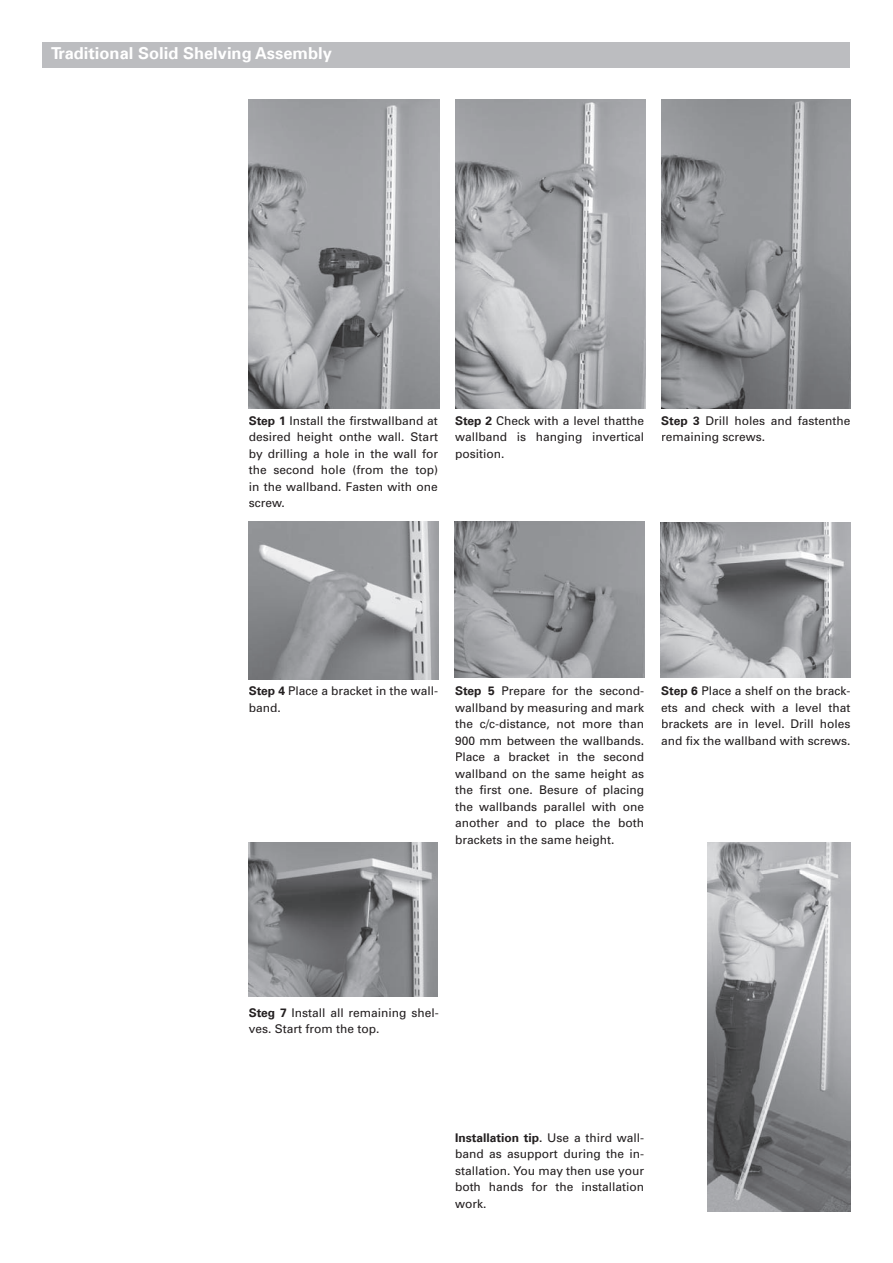
<style>
.page{position:relative;width:893px;height:1263px;background:#fff}
.page>*{position:absolute;margin:0;border:0;box-sizing:border-box;transform-origin:0 0}
.t1{font:700 16.5px "Univers LT";color:#fff}
.t2{font:12px/16.5px "Univers";color:#231f20;text-align:justify}
.t3{font:700 12px "Univers LT";color:#231f20}
.s1{font-family:"Univers LT";font-weight:700}
.s2{font-family:"Univers";font-weight:400}
</style>
<div class="page">
<div style="left:43px;top:43px;width:807px;height:25px;background:#bcbdc0"></div>
<img style="left:249px;top:522px;width:189px;height:158px">
<img style="left:454px;top:522px;width:191px;height:155px">
<img style="left:455px;top:99px;width:190px;height:310px">
<img style="left:661px;top:99px;width:189px;height:310px">
<img style="left:249px;top:99px;width:190px;height:310px">
<img style="left:707px;top:842px;width:143px;height:370px">
<img style="left:249px;top:842px;width:189px;height:155px">
<img style="left:660px;top:522px;width:190px;height:155px">
<h1 class="t1" style="left:51px;top:44px;width:283px">Traditional Solid Shelving Assembly</h1>
<p class="t2" style="left:249px;top:412px;width:191px"><span class="s1">Step 1</span> Install the firstwallband at desired height onthe wall. Start by drilling a hole in the wall for the second hole (from the top) in the wallband. Fasten with one screw.</p>
<p class="t2" style="left:455px;top:412px;width:191px"><span class="s1">Step 2</span> Check with a level thatthe wallband is hanging invertical position.</p>
<p class="t2" style="left:661px;top:412px;width:191px"><span class="s1">Step 3</span> Drill holes and fastenthe remaining screws.</p>
<p class="t2" style="left:249px;top:683px;width:191px"><span class="s1">Step 4</span> Place a bracket in the wall&shy;band.</p>
<p class="t2" style="left:455px;top:683px;width:191px"><span class="s1">Step 5</span> Prepare for the second&shy;wallband by measuring and mark the c/c-distance, not more than 900 mm between the wallbands.<br>Place a bracket in the second wallband on the same height as the first one. Besure of placing the wallbands parallel with one another and to place the both brackets in the same height.</p>
<p class="t2" style="left:661px;top:683px;width:191px"><span class="s1">Step 6</span> Place a shelf on the brack&shy;ets and check with a level that brackets are in level. Drill holes and fix the wallband with screws.</p>
<p class="t2" style="left:249px;top:1004px;width:192px"><span class="s1">Steg 7</span> Install all remaining shel&shy;ves. Start from the top.</p>
<p class="t3" style="left:455px;top:1131px;width:191px">Installation tip. <span class="s2">Use a third wall-</span></p>
<p class="t2" style="left:455px;top:1146px;width:191px">band as asupport during the in&shy;stallation. You may then use your both hands for the installation work.</p>
</div>
